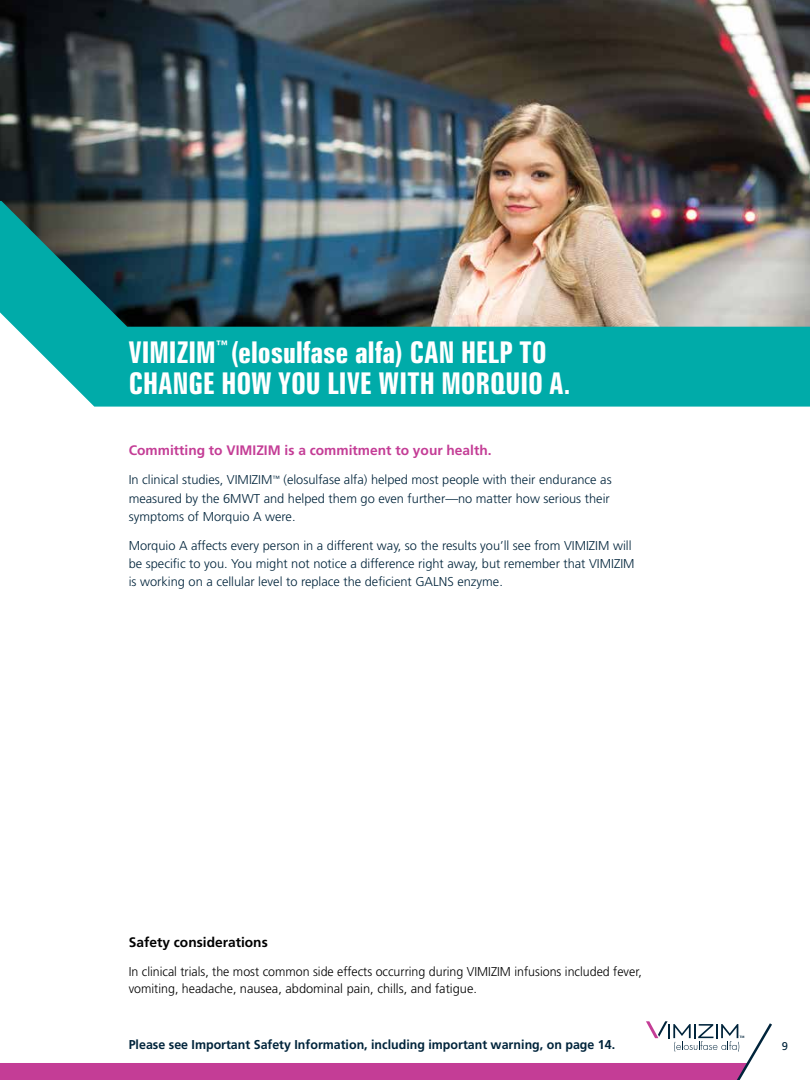
<style>
.page{position:relative;width:810px;height:1080px;background:#fff}
.page>*{position:absolute;margin:0;border:0;box-sizing:border-box;transform-origin:0 0}
.t1{font:700 extra-condensed 30px/31.2px "Zurich BT";color:#fff}
.t2{font:700 13.75px "Frutiger";color:#c43d96}
.t3{font:700 13.75px "Frutiger";color:#000}
.t4{font:300 12.75px/18.1px "Frutiger";color:#00243b}
.t5{font:300 12.75px/17.5px "Frutiger";color:#000}
.t6{font:700 12.75px "Frutiger";color:#00243b}
.t7{font:11.25px "Frutiger";color:#00243b}
</style>
<div class="page">
<svg style="left:0;top:1021px;width:772px;height:59px"></svg>
<img style="left:0;top:0;width:810px;height:201px">
<img style="left:0;top:201px;width:810px;height:206px">
<p class="t1" style="left:129px;top:337px;width:443px">VIMIZIM<sup>™</sup>(ELOSULFASE ALFA) CAN HELP TO<br>CHANGE HOW YOU LIVE WITH MORQUIO A.</p>
<p class="t2" style="left:129px;top:442px;width:364px">Committing to VIMIZIM is a commitment to your health.</p>
<p class="t4" style="left:129px;top:471px;width:484px">In clinical studies, VIMIZIM<sup>™</sup> (elosulfase alfa) helped most people with their endurance as measured by the 6MWT and helped them go even further—no matter how serious their symptoms of Morquio A were.</p>
<p class="t4" style="left:129px;top:537px;width:507px">Morquio A affects every person in a different way, so the results you’ll see from VIMIZIM will be specific to you. You might not notice a difference right away, but remember that VIMIZIM is working on a cellular level to replace the deficient GALNS enzyme.</p>
<p class="t3" style="left:129px;top:934px;width:141px">Safety considerations</p>
<p class="t5" style="left:129px;top:963px;width:515px">In clinical trials, the most common side effects occurring during VIMIZIM infusions included fever, vomiting, headache, nausea, abdominal pain, chills, and fatigue.</p>
<p class="t6" style="left:129px;top:1037px;width:488px">Please see Important Safety Information, including important warning, on page 14.</p>
<p class="t7" style="left:782px;top:1039px;width:8px">9</p>
</div>
